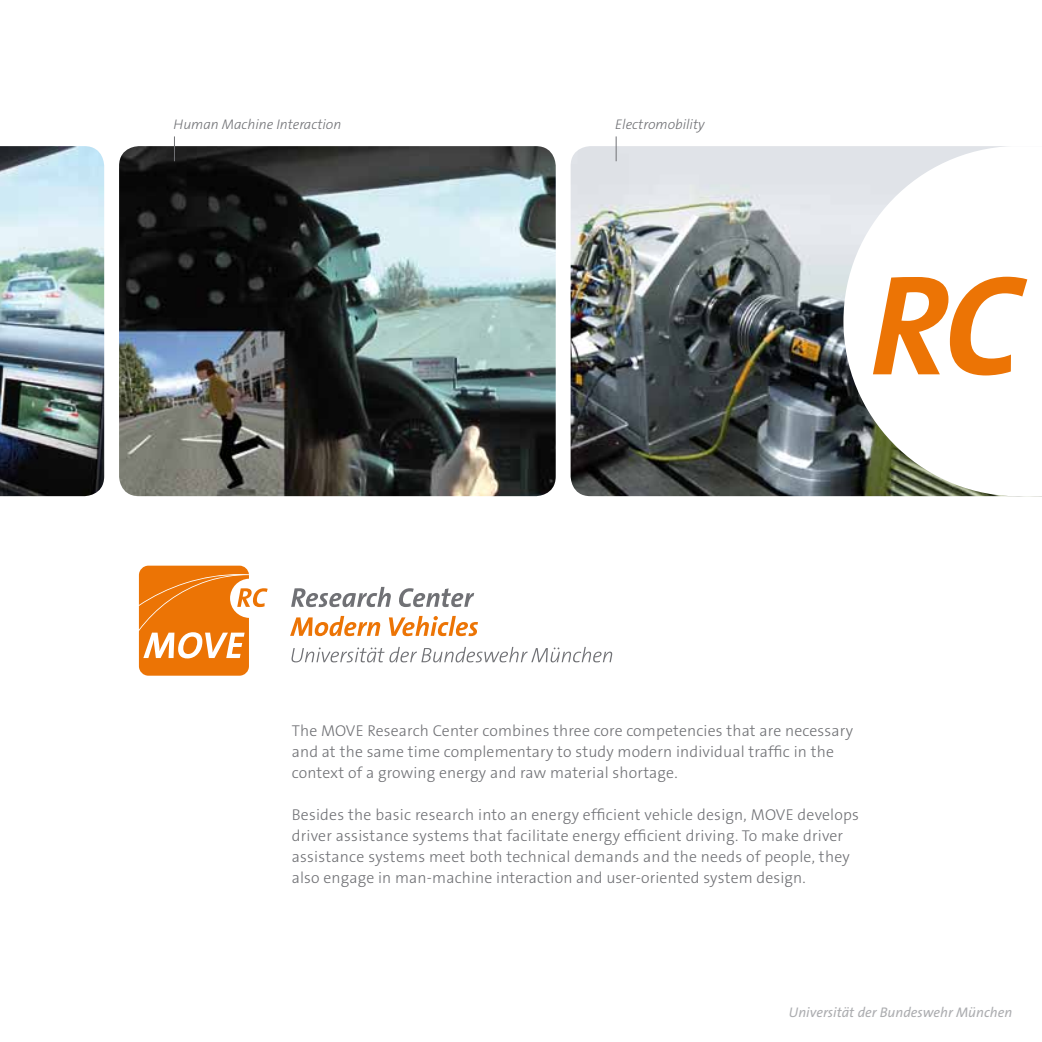
<style>
.page{position:relative;width:1042px;height:1042px;background:#fff}
.page>*{position:absolute;margin:0;border:0;box-sizing:border-box;transform-origin:0 0}
.t1{font:300 15.75px/21px "The Sans B3";letter-spacing:.01em;color:#707175}
.t2{font:italic 300 14px "The Sans B3";color:#707175}
.t3{font:italic 14px "The Sans B5 Plain";color:#acadb0}
</style>
<div class="page">
<img style="left:119px;top:146px;width:437px;height:350px">
<img style="left:0;top:146px;width:104px;height:350px">
<img style="left:570px;top:146px;width:273px;height:350px">
<svg style="left:174px;top:136px;width:1px;height:25px"></svg>
<svg style="left:616px;top:136px;width:1px;height:25px"></svg>
<svg style="left:843px;top:146px;width:185px;height:350px"></svg>
<svg style="left:873px;top:277px;width:154px;height:98px"></svg>
<svg style="left:291px;top:647px;width:321px;height:15px"></svg>
<svg style="left:290px;top:616px;width:91px;height:20px"></svg>
<svg style="left:389px;top:616px;width:89px;height:20px"></svg>
<svg style="left:291px;top:587px;width:100px;height:20px"></svg>
<svg style="left:399px;top:588px;width:75px;height:19px"></svg>
<svg style="left:139px;top:566px;width:129px;height:110px"></svg>
<p class="t2" style="left:174px;top:117px;width:169px">Human Machine Interaction</p>
<p class="t2" style="left:615px;top:117px;width:91px">Electromobility</p>
<p class="t1" style="left:292px;top:721px;width:563px">The MOVE Research Center combines three core competencies that are necessary and at the same time complementary to study modern individual traffic in the context of a growing energy and raw material shortage.</p>
<p class="t1" style="left:292px;top:805px;width:569px">Besides the basic research into an energy efficient vehicle design, MOVE develops driver assistance systems that facilitate energy efficient driving. To make driver assistance systems meet both technical demands and the needs of people, they also engage in man-machine interaction and user-oriented system design.</p>
<p class="t3" style="left:789px;top:1005px;width:225px">Universität der Bundeswehr München</p>
</div>
